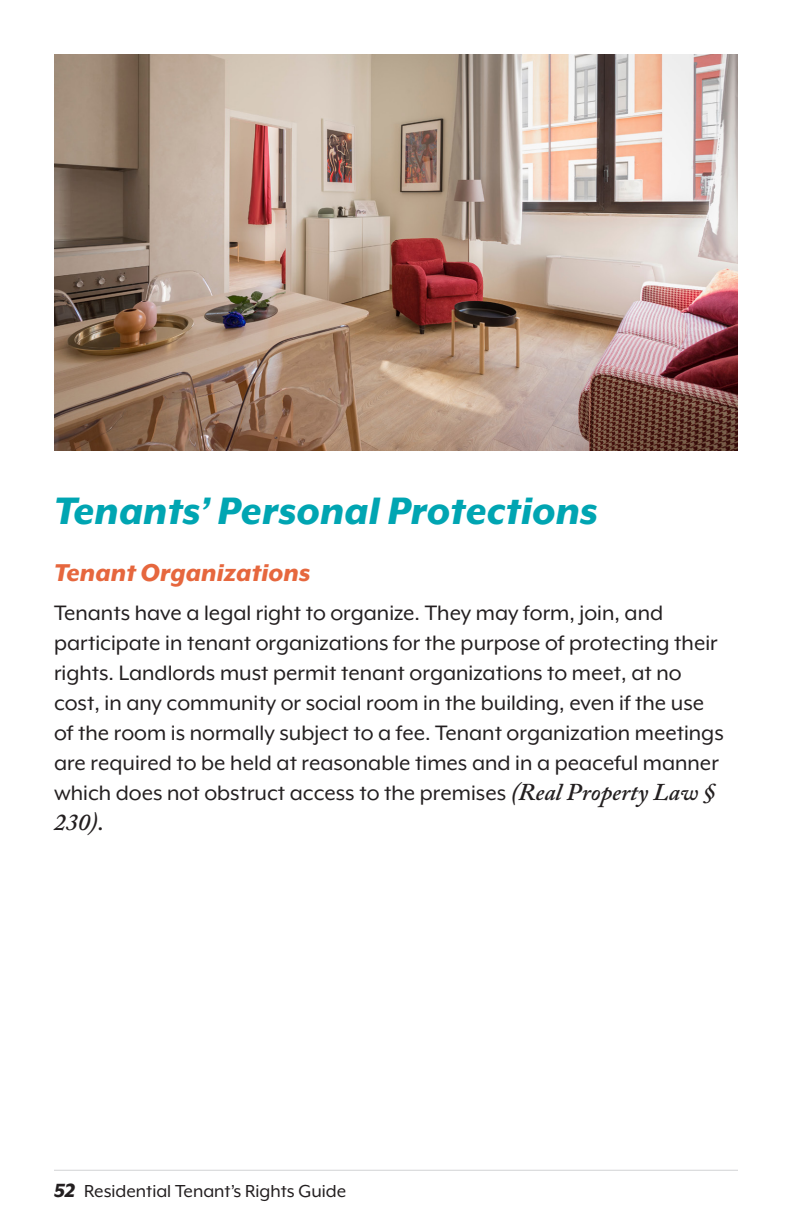
<style>
.page{position:relative;width:792px;height:1224px;background:#fff}
.page>*{position:absolute;margin:0;border:0;box-sizing:border-box;transform-origin:0 0}
.Body{font:italic 800 44px "Mr Eaves XL Mod OT";color:#00a5b2}
.Body-2{font:italic 800 28px "Mr Eaves XL Mod OT";color:#e6673e}
.First_Line_Paragraph{font:24px/30px "Mr Eaves XL Mod OT";color:#231f20}
.t1{font:20px "Mr Eaves XL Mod OT";color:#231f20}
.s1{font-family:"Adobe Caslon Pro";font-weight:600;font-style:italic}
.s2{font-weight:800;font-style:italic;font-size:22px}
</style>
<div class="page">
<hr style="left:54px;top:1170px;width:684px;height:1px;background:#d1d2d4">
<img style="left:54px;top:54px;width:684px;height:397px">
<p class="Body" style="left:54px;top:489px;width:546px">Tenants’ Personal Protections</p>
<p class="Body-2" style="left:54px;top:559px;width:258px">Tenant Organizations</p>
<p class="First_Line_Paragraph" style="left:54px;top:598px;width:671px">Tenants have a legal right to organize. They may form, join, and participate in tenant organizations for the purpose of protecting their rights. Landlords must permit tenant organizations to meet, at no cost, in any community or social room in the building, even if the use of the room is normally subject to a fee. Tenant organization meetings are required to be held at reasonable times and in a peaceful manner which does not obstruct access to the premises <span class="s1">(Real Property Law § 230).</span></p>
<p class="t1" style="left:54px;top:1181px;width:294px"><span class="s2">52</span> Residential Tenant’s Rights Guide</p>
</div>
